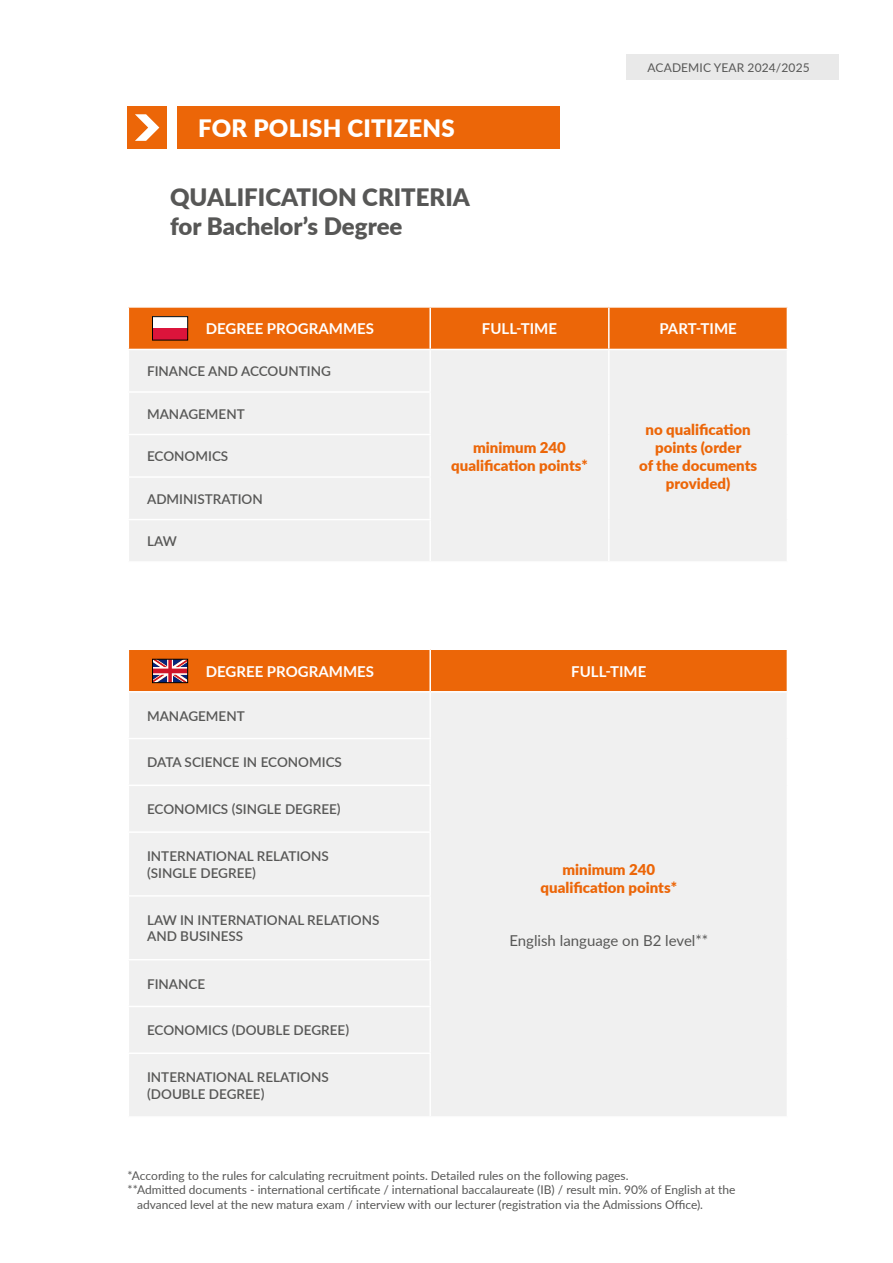
<style>
.page{position:relative;width:893px;height:1263px;background:#fff}
.page>*{position:absolute;margin:0;border:0;box-sizing:border-box;transform-origin:0 0}
.t1{font:900 24px/28.8px "Lato";color:#575756}
.t2{font:900 24px "Lato";letter-spacing:.01em;color:#fff}
.t3{font:900 15px/18px "Lato";color:#ec6608;text-align:center}
.t4{font:700 15px "Lato";color:#fff}
.t5{font:15px "Lato";color:#575756}
.t6{font:600 13.5px/16.2px "Lato";color:#575756}
.t7{font:12px "Lato";color:#575756}
</style>
<div class="page">
<div style="left:626px;top:54px;width:213px;height:26px;background:#e9e9e9"></div>
<div style="left:177px;top:106px;width:383px;height:43px;background:#ec6608"></div>
<div style="left:128px;top:106px;width:39px;height:43px;background:#ec6608"></div>
<svg style="left:135px;top:114px;width:24px;height:27px"></svg>
<div style="left:129px;top:308px;width:658px;height:41px;background:#ec6608"></div>
<div style="left:129px;top:350px;width:658px;height:211px;background:#f0f0f0"></div>
<hr style="left:429px;top:308px;width:2px;height:41px;background:#fff">
<hr style="left:608px;top:308px;width:2px;height:41px;background:#fff">
<hr style="left:429px;top:350px;width:2px;height:41px;background:#fff">
<hr style="left:608px;top:350px;width:2px;height:42px;background:#fff">
<hr style="left:128px;top:391px;width:303px;height:2px;background:#fff">
<hr style="left:429px;top:393px;width:2px;height:41px;background:#fff">
<hr style="left:608px;top:392px;width:2px;height:42px;background:#fff">
<hr style="left:128px;top:434px;width:303px;height:1px;background:#fff">
<hr style="left:429px;top:435px;width:2px;height:41px;background:#fff">
<hr style="left:608px;top:434px;width:2px;height:43px;background:#fff">
<hr style="left:128px;top:476px;width:303px;height:2px;background:#fff">
<hr style="left:429px;top:478px;width:2px;height:41px;background:#fff">
<hr style="left:608px;top:477px;width:2px;height:42px;background:#fff">
<hr style="left:128px;top:519px;width:303px;height:1px;background:#fff">
<hr style="left:429px;top:520px;width:2px;height:41px;background:#fff">
<hr style="left:608px;top:519px;width:2px;height:42px;background:#fff">
<div style="left:129px;top:693px;width:658px;height:423px;background:#f0f0f0"></div>
<hr style="left:429px;top:692px;width:2px;height:46px;background:#fff">
<hr style="left:128px;top:738px;width:303px;height:1px;background:#fff">
<hr style="left:429px;top:739px;width:2px;height:45px;background:#fff">
<hr style="left:128px;top:784px;width:303px;height:2px;background:#fff">
<hr style="left:429px;top:786px;width:2px;height:45px;background:#fff">
<hr style="left:128px;top:831px;width:303px;height:2px;background:#fff">
<hr style="left:429px;top:833px;width:2px;height:62px;background:#fff">
<hr style="left:128px;top:895px;width:303px;height:2px;background:#fff">
<hr style="left:429px;top:897px;width:2px;height:62px;background:#fff">
<hr style="left:128px;top:959px;width:303px;height:1px;background:#fff">
<hr style="left:429px;top:960px;width:2px;height:46px;background:#fff">
<hr style="left:128px;top:1006px;width:303px;height:1px;background:#fff">
<hr style="left:429px;top:1007px;width:2px;height:45px;background:#fff">
<hr style="left:128px;top:1052px;width:303px;height:2px;background:#fff">
<hr style="left:429px;top:1054px;width:2px;height:62px;background:#fff">
<div style="left:152px;top:317px;width:36px;height:23px;background:#fff"></div>
<div style="left:152px;top:328px;width:36px;height:12px;background:#db143b"></div>
<div style="left:152px;top:317px;width:36px;height:23px;border:1px solid #000"></div>
<svg style="left:129px;top:649px;width:658px;height:43px;background:#eb6e17"></svg>
<div style="left:152px;top:659px;width:36px;height:24px;border:1px solid #000"></div>
<h1 class="t2" style="left:198px;top:110px;width:258px">FOR POLISH CITIZENS</h1>
<h1 class="t1" style="left:170px;top:182px;width:301px">QUALIFICATION CRITERIA for Bachelor’s Degree</h1>
<p class="t7" style="left:648px;top:59px;width:164px">ACADEMIC YEAR 2024/2025</p>
<p class="t4" style="left:206px;top:318px;width:170px">DEGREE PROGRAMMES</p>
<p class="t4" style="left:482px;top:318px;width:77px">FULL-TIME</p>
<p class="t4" style="left:659px;top:318px;width:79px">PART-TIME</p>
<p class="t6" style="left:147px;top:363px;width:185px">FINANCE AND ACCOUNTING</p>
<p class="t6" style="left:147px;top:405px;width:99px">MANAGEMENT</p>
<p class="t6" style="left:147px;top:448px;width:83px">ECONOMICS</p>
<p class="t6" style="left:147px;top:490px;width:117px">ADMINISTRATION</p>
<p class="t6" style="left:147px;top:533px;width:31px">LAW</p>
<p class="t3" style="left:451px;top:438px;width:138px">minimum 240 qualification points*</p>
<p class="t3" style="left:639px;top:420px;width:119px">no qualification points (order<br>of the documents provided)</p>
<p class="t4" style="left:206px;top:660px;width:170px">DEGREE PROGRAMMES</p>
<p class="t4" style="left:571px;top:660px;width:77px">FULL-TIME</p>
<p class="t6" style="left:147px;top:707px;width:99px">MANAGEMENT</p>
<p class="t6" style="left:147px;top:754px;width:196px">DATA SCIENCE IN ECONOMICS</p>
<p class="t6" style="left:147px;top:800px;width:195px">ECONOMICS (SINGLE DEGREE)</p>
<p class="t6" style="left:147px;top:848px;width:183px">INTERNATIONAL RELATIONS (SINGLE DEGREE)</p>
<p class="t6" style="left:147px;top:911px;width:234px">LAW IN INTERNATIONAL RELATIONS<br>AND BUSINESS</p>
<p class="t6" style="left:147px;top:975px;width:60px">FINANCE</p>
<p class="t6" style="left:147px;top:1022px;width:204px">ECONOMICS (DOUBLE DEGREE)</p>
<p class="t6" style="left:147px;top:1069px;width:183px">INTERNATIONAL RELATIONS (DOUBLE DEGREE)</p>
<p class="t3" style="left:541px;top:860px;width:138px">minimum 240 qualification points*</p>
<p class="t5" style="left:509px;top:930px;width:200px">English language on B2 level**</p>
<p class="t7" style="left:128px;top:1167px;width:502px">*According to the rules for calculating recruitment points. Detailed rules on the following pages.</p>
<p class="t7" style="left:128px;top:1181px;width:609px">**Admitted documents - international certificate / international baccalaureate (IB) / result min. 90% of English at the</p>
<p class="t7" style="left:137px;top:1196px;width:568px">advanced level at the new matura exam / interview with our lecturer (registration via the Admissions Office).</p>
</div>
